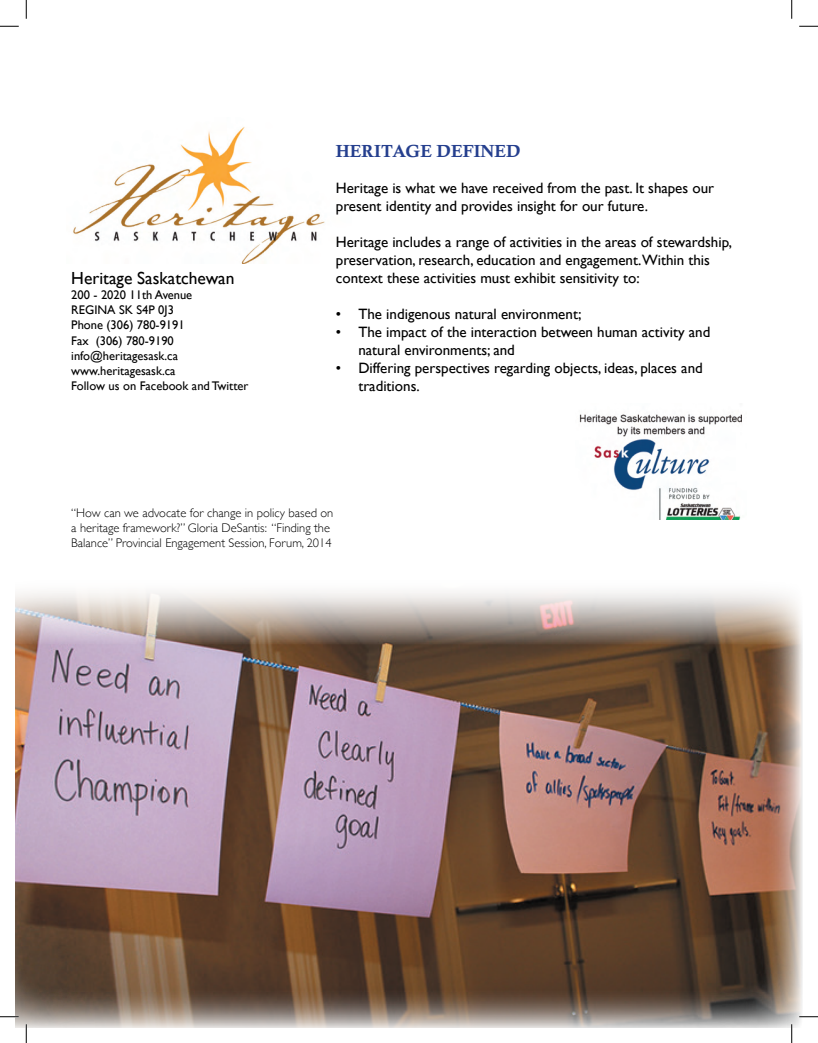
<style>
.page{position:relative;width:818px;height:1043px;background:#fff}
.page>*{position:absolute;margin:0;border:0;box-sizing:border-box;transform-origin:0 0}
.t1{font:17.5px "Gill Sans";color:#000}
.t2{font:17.5px "Calis MT Bol";color:#253f8e}
.t3{font:15px/18px "Gill Sans";color:#000}
.t4{font:12.5px/15px "Gill Sans";color:#000}
.t5{font:300 12.5px/15px "Gill Sans";color:#000}
</style>
<div class="page">
<img style="left:73px;top:127px;width:252px;height:136px">
<img style="left:579px;top:414px;width:163px;height:105px">
<img style="left:15px;top:592px;width:787px;height:436px">
<svg style="left:0;top:25px;width:19px;height:2px"></svg>
<svg style="left:799px;top:25px;width:19px;height:2px"></svg>
<svg style="left:0;top:1015px;width:19px;height:2px"></svg>
<svg style="left:799px;top:1015px;width:19px;height:2px"></svg>
<svg style="left:25px;top:0;width:2px;height:19px"></svg>
<svg style="left:25px;top:1024px;width:2px;height:18px"></svg>
<svg style="left:791px;top:0;width:1px;height:19px"></svg>
<svg style="left:790px;top:1024px;width:2px;height:18px"></svg>
<p class="t1" style="left:71px;top:268px;width:165px">Heritage Saskatchewan</p>
<p class="t4" style="left:71px;top:287px;width:179px">200 - 2020 11th Avenue<br>REGINA SK S4P 0J3<br>Phone (306) 780-9191<br>Fax (306) 780-9190 info@heritagesask.ca www.heritagesask.ca<br>Follow us on Facebook and Twitter</p>
<p class="t2" style="left:336px;top:141px;width:186px">HERITAGE DEFINED</p>
<p class="t3" style="left:336px;top:178px;width:380px">Heritage is what we have received from the past. It shapes our present identity and provides insight for our future.</p>
<p class="t3" style="left:336px;top:232px;width:398px">Heritage includes a range of activities in the areas of stewardship, preservation, research, education and engagement.Within this context these activities must exhibit sensitivity to:</p>
<p class="t3" style="left:336px;top:304px;width:247px">• The indigenous natural environment;</p>
<p class="t3" style="left:358px;top:322px;width:353px;text-indent:-22px">• The impact of the interaction between human activity and natural environments; and</p>
<p class="t3" style="left:358px;top:358px;width:346px;text-indent:-23px">• Differing perspectives regarding objects, ideas, places and traditions.</p>
<p class="t5" style="left:71px;top:505px;width:263px">“How can we advocate for change in policy based on a heritage framework?” Gloria DeSantis: “Finding the<br>Balance” Provincial Engagement Session, Forum, 2014</p>
</div>
